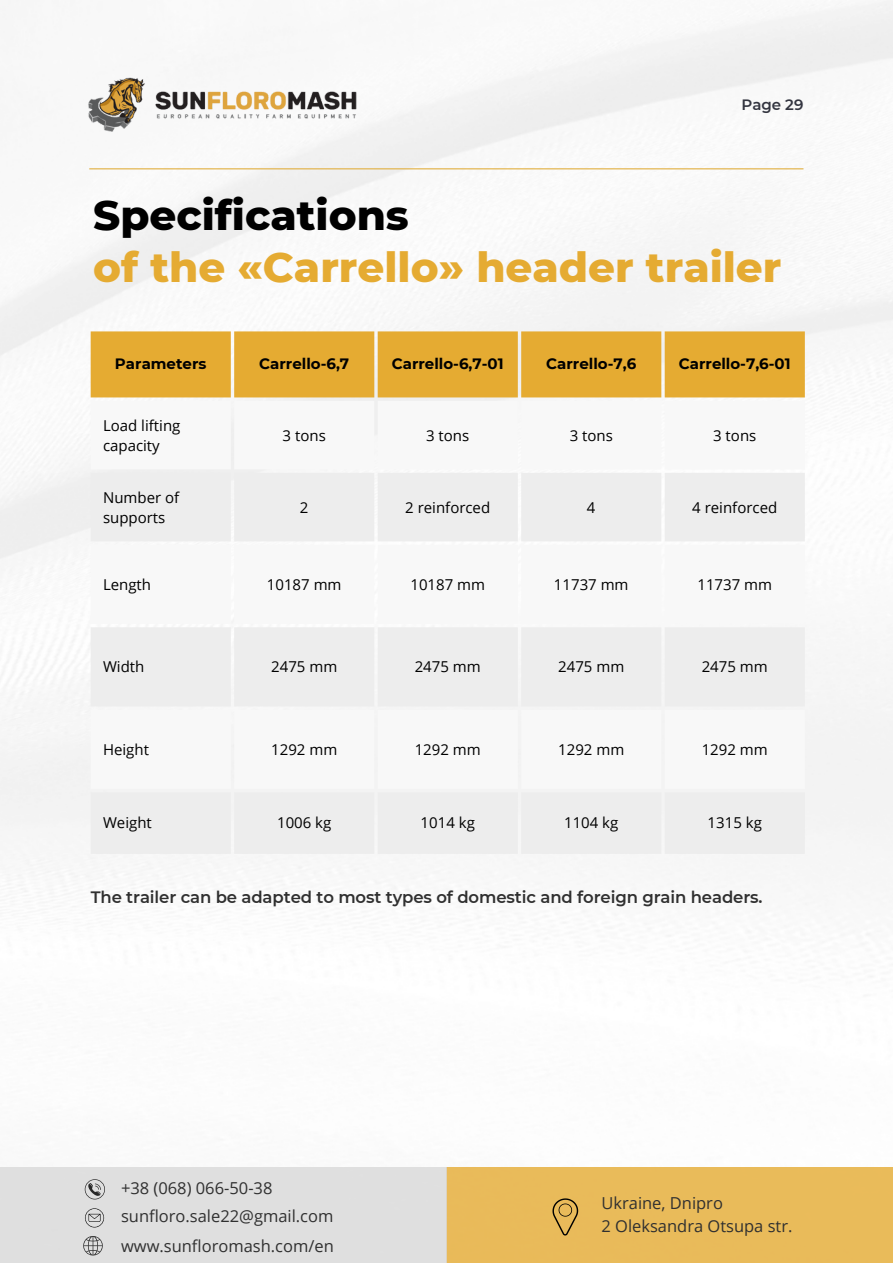
<style>
.page{position:relative;width:893px;height:1264px;background:#fff}
.page>*{position:absolute;margin:0;border:0;box-sizing:border-box;transform-origin:0 0}
.t1{font:800 42px "Montserrat";color:#e5ab32}
.t2{font:800 42px "Montserrat";color:#000}
.t3{font:16.5px/22.5px "Open Sans";color:#303030}
.t4{font:600 16.5px "Montserrat";letter-spacing:-.005em;color:#303030}
.t5{font:15px/20.2px "Open Sans";color:#000}
.t6{font:700 15px "Montserrat";color:#000}
.t7{font:600 15px "Montserrat";color:#333540}
</style>
<div class="page">
<img style="left:0;top:0;width:892px;height:977px">
<hr style="left:89px;top:168px;width:714px;height:1px;background:#e1af40">
<img style="left:84px;top:75px;width:278px;height:64px">
<div style="left:446px;top:1167px;width:446px;height:95px;background:#e9bb5a"></div>
<div style="left:0;top:1167px;width:446px;height:95px;background:#d9d9d9"></div>
<svg style="left:83px;top:1236px;width:20px;height:19px"></svg>
<svg style="left:552px;top:1198px;width:26px;height:37px"></svg>
<svg style="left:85px;top:1208px;width:19px;height:19px"></svg>
<svg style="left:85px;top:1179px;width:20px;height:20px"></svg>
<div style="left:91px;top:331px;width:713px;height:66px;background:#e5ab32"></div>
<svg style="left:91px;top:401px;width:713px;height:72px"></svg>
<svg style="left:91px;top:473px;width:713px;height:380px;fill:#ededed"></svg>
<p class="t7" style="left:741px;top:95px;width:63px">Page 29</p>
<h1 class="t2" style="left:93px;top:190px;width:317px">Specifications</h1>
<h1 class="t1" style="left:93px;top:241px;width:689px">of the «Carrello» header trailer</h1>
<p class="t6" style="left:115px;top:354px;width:93px">Parameters</p>
<p class="t6" style="left:259px;top:354px;width:91px">Carrello-6,7</p>
<p class="t6" style="left:392px;top:354px;width:113px">Carrello-6,7-01</p>
<p class="t6" style="left:546px;top:354px;width:91px">Carrello-7,6</p>
<p class="t6" style="left:678px;top:354px;width:113px">Carrello-7,6-01</p>
<p class="t5" style="left:103px;top:415px;width:79px">Load lifting capacity</p>
<p class="t5" style="left:282px;top:425px;width:45px">3 tons</p>
<p class="t5" style="left:426px;top:425px;width:45px">3 tons</p>
<p class="t5" style="left:569px;top:425px;width:45px">3 tons</p>
<p class="t5" style="left:713px;top:425px;width:45px">3 tons</p>
<p class="t5" style="left:103px;top:487px;width:78px">Number of supports</p>
<p class="t5" style="left:300px;top:497px;width:10px">2</p>
<p class="t5" style="left:405px;top:497px;width:86px">2 reinforced</p>
<p class="t5" style="left:587px;top:497px;width:10px">4</p>
<p class="t5" style="left:692px;top:497px;width:86px">4 reinforced</p>
<p class="t5" style="left:103px;top:574px;width:50px">Length</p>
<p class="t5" style="left:267px;top:574px;width:76px">10187 mm</p>
<p class="t5" style="left:410px;top:574px;width:76px">10187 mm</p>
<p class="t5" style="left:554px;top:574px;width:76px">11737 mm</p>
<p class="t5" style="left:697px;top:574px;width:76px">11737 mm</p>
<p class="t5" style="left:103px;top:656px;width:43px">Width</p>
<p class="t5" style="left:271px;top:656px;width:68px">2475 mm</p>
<p class="t5" style="left:414px;top:656px;width:68px">2475 mm</p>
<p class="t5" style="left:558px;top:656px;width:68px">2475 mm</p>
<p class="t5" style="left:701px;top:656px;width:68px">2475 mm</p>
<p class="t5" style="left:103px;top:738px;width:47px">Height</p>
<p class="t5" style="left:271px;top:738px;width:68px">1292 mm</p>
<p class="t5" style="left:414px;top:738px;width:68px">1292 mm</p>
<p class="t5" style="left:558px;top:738px;width:68px">1292 mm</p>
<p class="t5" style="left:701px;top:738px;width:68px">1292 mm</p>
<p class="t5" style="left:103px;top:812px;width:50px">Weight</p>
<p class="t5" style="left:277px;top:812px;width:56px">1006 kg</p>
<p class="t5" style="left:420px;top:812px;width:56px">1014 kg</p>
<p class="t5" style="left:564px;top:812px;width:56px">1104 kg</p>
<p class="t5" style="left:707px;top:812px;width:56px">1315 kg</p>
<p class="t4" style="left:91px;top:886px;width:673px">The trailer can be adapted to most types of domestic and foreign grain headers.</p>
<p class="t3" style="left:121px;top:1176px;width:153px">+38 (068) 066-50-38</p>
<p class="t3" style="left:121px;top:1204px;width:214px">sunfloro.sale22@gmail.com</p>
<p class="t3" style="left:121px;top:1233px;width:214px">www.sunfloromash.com/en</p>
<p class="t3" style="left:601px;top:1191px;width:192px">Ukraine, Dnipro<br>2 Oleksandra Otsupa str.</p>
</div>
